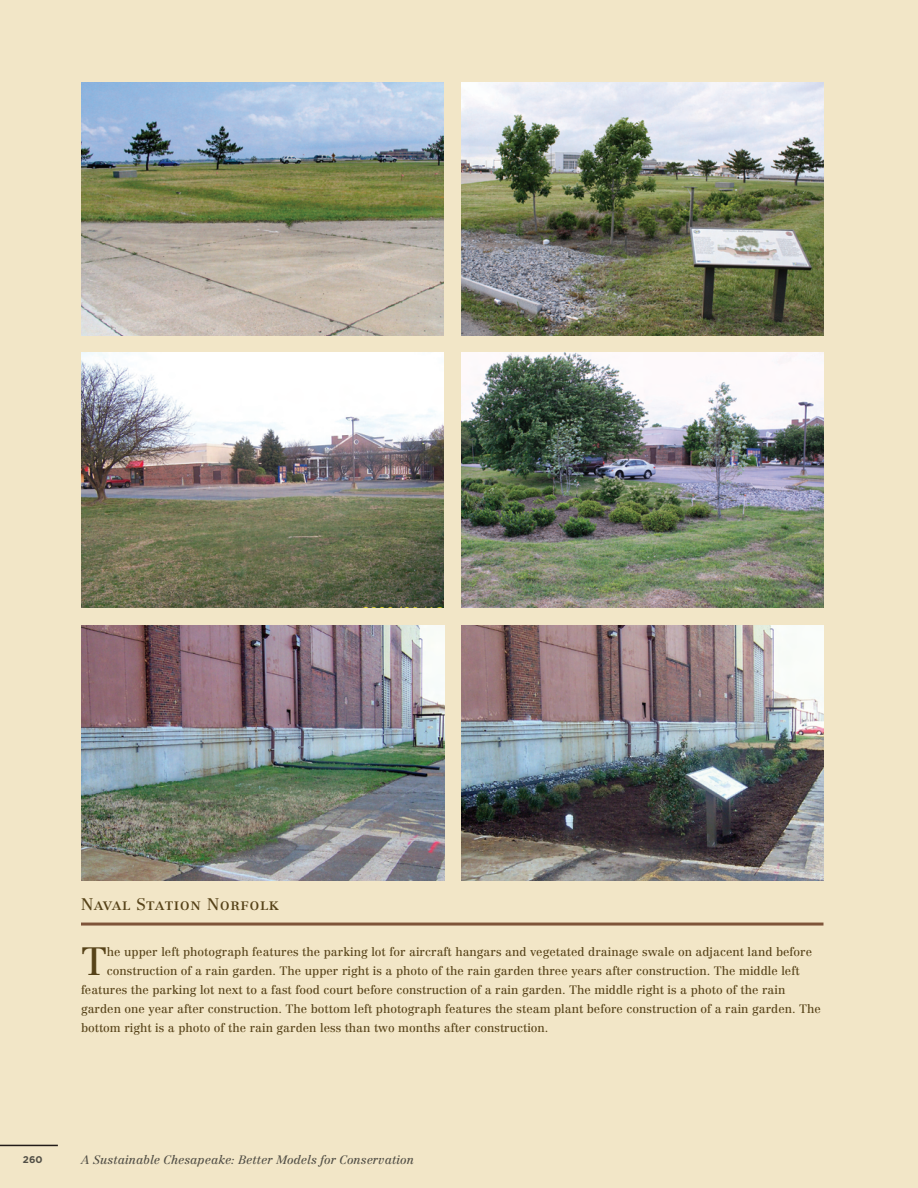
<style>
.page{position:relative;width:918px;height:1188px;background:#f2e6c7}
.page>*{position:absolute;margin:0;border:0;box-sizing:border-box;transform-origin:0 0}
.Sidebar-Text{font:38.85px "Centennial";color:#564218}
.SideBar-Header{font:16.5px "Centennial Roman SC";letter-spacing:.035em;color:#564218}
.Sidebar-Text-2{font:12px "Centennial";color:#564218}
.t1{font:italic 12px "Centennial";color:#57585a}
.t2{font:700 9.75px "Gotham";color:#57585a}
</style>
<div class="page">
<img style="left:81px;top:82px;width:362px;height:254px">
<img style="left:462px;top:82px;width:362px;height:254px">
<img style="left:81px;top:353px;width:362px;height:254px">
<img style="left:462px;top:353px;width:362px;height:254px">
<img style="left:81px;top:626px;width:363px;height:254px">
<img style="left:462px;top:626px;width:362px;height:254px">
<hr style="left:81px;top:923px;width:743px;height:3px;background:#7e5439">
<p class="SideBar-Header" style="left:81px;top:894px;width:199px">Naval Station Norfolk</p>
<p class="Sidebar-Text" style="left:81px;top:938px;width:27px">T</p>
<p class="Sidebar-Text-2" style="left:107px;top:944px;width:707px">he upper left photograph features the parking lot for aircraft hangars and vegetated drainage swale on adjacent land before</p>
<p class="Sidebar-Text-2" style="left:107px;top:963px;width:694px">construction of a rain garden. The upper right is a photo of the rain garden three years after construction. The middle left</p>
<p class="Sidebar-Text-2" style="left:81px;top:983px;width:706px">features the parking lot next to a fast food court before construction of a rain garden. The middle right is a photo of the rain</p>
<p class="Sidebar-Text-2" style="left:81px;top:1002px;width:742px">garden one year after construction. The bottom left photograph features the steam plant before construction of a rain garden. The</p>
<p class="Sidebar-Text-2" style="left:81px;top:1021px;width:469px">bottom right is a photo of the rain garden less than two months after construction.</p>
<p class="t2" style="left:23px;top:1154px;width:21px">260</p>
<p class="t1" style="left:81px;top:1153px;width:335px">A Sustainable Chesapeake: Better Models for Conservation</p>
</div>
